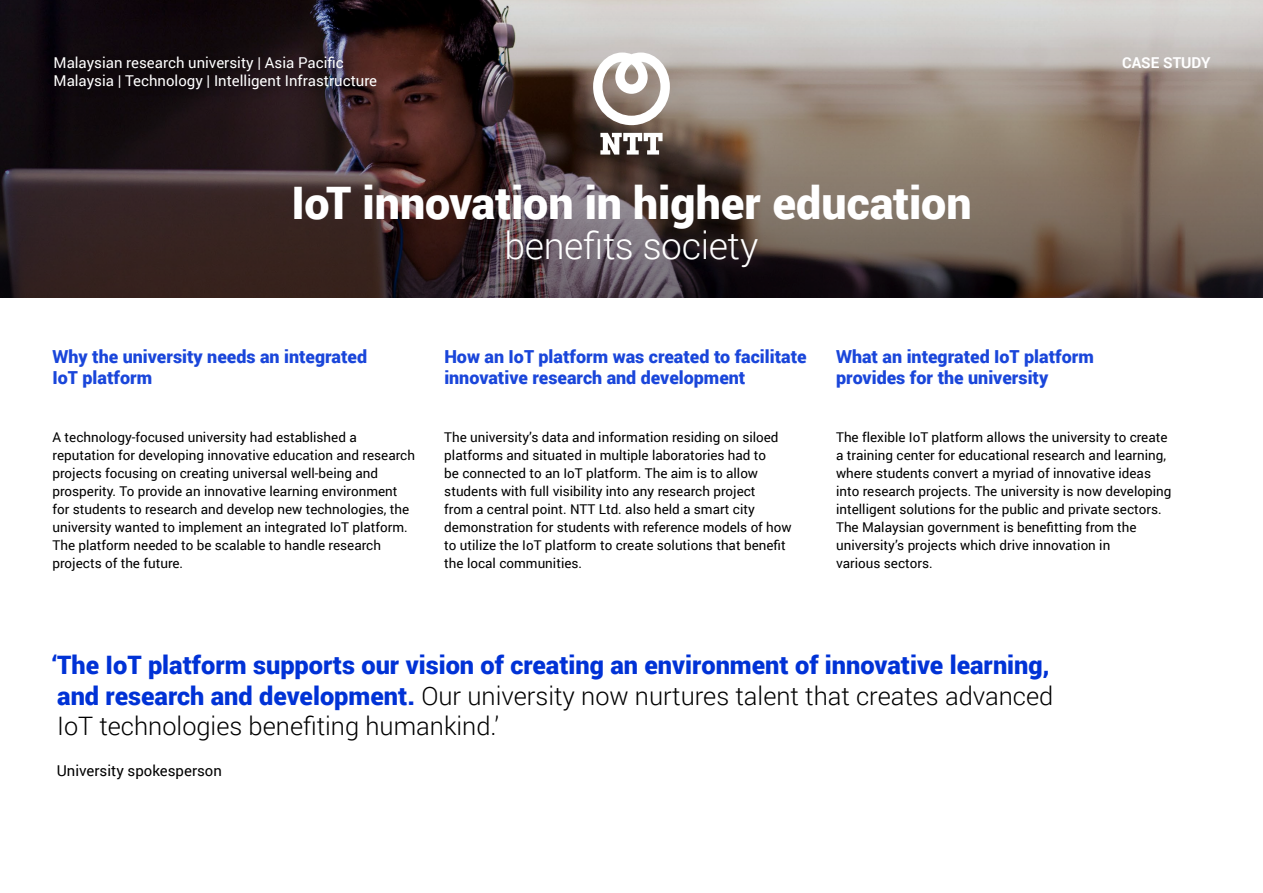
<style>
.page{position:relative;width:1263px;height:893px;background:#fff}
.page>*{position:absolute;margin:0;border:0;box-sizing:border-box;transform-origin:0 0}
.t1{font:900 44.85px "Roboto";color:#fff}
.t2{font:300 37.35px "Roboto";letter-spacing:-.01em;color:#fff}
.t3{font:900 25.35px/30.5px "Roboto";color:#0032d6}
.t4{font:900 18px/21px "Roboto";color:#1a46da}
.t5{font:15px/18px "Roboto";color:#fff}
.t6{font:15px "Roboto";color:#000}
.t7{font:700 15px "Roboto";color:#fff}
.t8{font:13.5px/18px "Roboto";color:#000}
.s1{font-weight:300;color:#000}
</style>
<div class="page">
<svg style="left:0;top:0;width:1263px;height:297px;background:#635551"></svg>
<svg style="left:600px;top:133px;width:62px;height:22px"></svg>
<svg style="left:593px;top:53px;width:77px;height:72px"></svg>
<div style="left:50px;top:52px;width:337px;height:48px;background:#000;opacity:.38"></div>
<p class="t5" style="left:54px;top:53px;width:325px">Malaysian research university | Asia Pacific<br>Malaysia | Technology | Intelligent Infrastructure</p>
<p class="t7" style="left:1122px;top:52px;width:90px">CASE STUDY</p>
<h1 class="t1" style="left:291px;top:172px;width:682px">IoT innovation in higher education</h1>
<h2 class="t2" style="left:504px;top:220px;width:256px">benefits society</h2>
<h3 class="t4" style="left:53px;top:346px;width:316px">Why the university needs an integrated<br>IoT platform</h3>
<h3 class="t4" style="left:444px;top:346px;width:364px">How an IoT platform was created to facilitate innovative research and development</h3>
<h3 class="t4" style="left:836px;top:346px;width:259px">What an integrated IoT platform provides for the university</h3>
<p class="t8" style="left:53px;top:427px;width:364px">A technology-focused university had established a reputation for developing innovative education and research projects focusing on creating universal well-being and prosperity. To provide an innovative learning environment for students to research and develop new technologies, the university wanted to implement an integrated IoT platform.<br>The platform needed to be scalable to handle research projects of the future.</p>
<p class="t8" style="left:444px;top:427px;width:349px">The university’s data and information residing on siloed platforms and situated in multiple laboratories had to<br>be connected to an IoT platform. The aim is to allow students with full visibility into any research project<br>from a central point. NTT Ltd. also held a smart city demonstration for students with reference models of how to utilize the IoT platform to create solutions that benefit the local communities.</p>
<p class="t8" style="left:836px;top:427px;width:337px">The flexible IoT platform allows the university to create a training center for educational research and learning, where students convert a myriad of innovative ideas into research projects. The university is now developing intelligent solutions for the public and private sectors.<br>The Malaysian government is benefitting from the university’s projects which drive innovation in<br>various sectors.</p>
<h3 class="t3" style="left:52px;top:649px;width:1002px">‘The IoT platform supports our vision of creating an environment of innovative learning, and research and development. <span class="s1">Our university now nurtures talent that creates advanced<br>IoT technologies benefiting humankind.’</span></h3>
<p class="t6" style="left:57px;top:760px;width:167px">University spokesperson</p>
</div>
